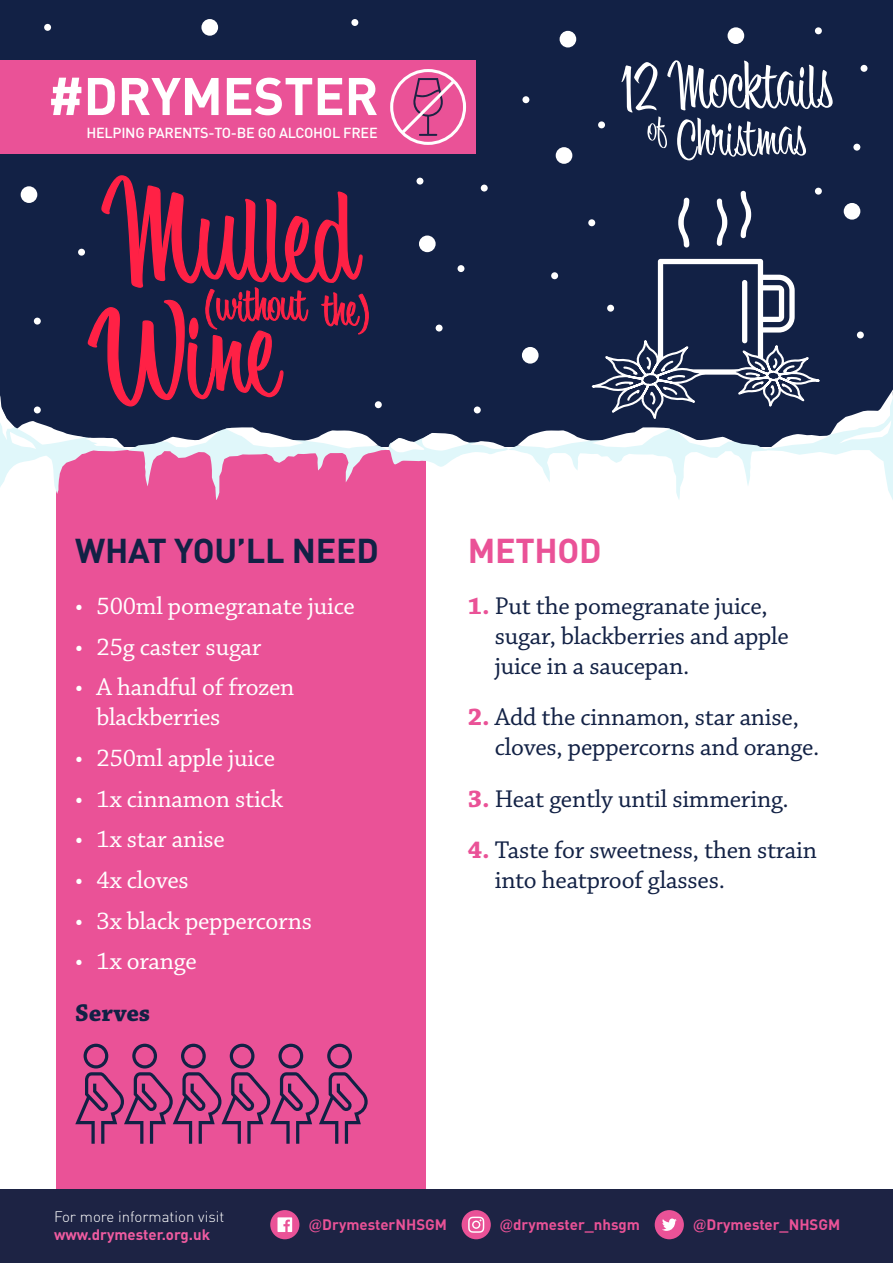
<style>
.page{position:relative;width:893px;height:1263px;background:#fff}
.page>*{position:absolute;margin:0;border:0;box-sizing:border-box;transform-origin:0 0}
.t1{font:700 34.05px "DIN";letter-spacing:-.01em;color:#122145}
.t2{font:700 34.05px "DIN";letter-spacing:-.01em;color:#ea5297}
.t3{font:25.5px/30px "Chaparral Pro";letter-spacing:-.01em;color:#122145}
.t4{font:25.5px/30px "Chaparral Pro";letter-spacing:-.01em;color:#fff}
.t5{font:700 25.5px "Chaparral Pro";letter-spacing:-.01em;color:#122145}
.t6{font:700 15px "DIN";color:#ea5297}
.t7{font:300 15px "DIN";color:#fff}
.t8{font:700 15px "DIN";color:#f05ca1}
.t9{font:500 14.4px "DIN";letter-spacing:-.02em;color:#fff}
.s1{font-weight:700;color:#ea5297}
.s2{font-family:"Charter"}
</style>
<div class="page">
<div style="left:56px;top:450px;width:369px;height:759px;background:#ea5297"></div>
<div style="left:0;top:0;width:893px;height:446px;background:#122145"></div>
<div style="left:0;top:60px;width:476px;height:94px;background:#ea5297"></div>
<svg style="left:51px;top:78px;width:30px;height:37px"></svg>
<svg style="left:88px;top:78px;width:27px;height:37px"></svg>
<svg style="left:122px;top:78px;width:97px;height:37px"></svg>
<svg style="left:227px;top:78px;width:85px;height:37px"></svg>
<svg style="left:318px;top:78px;width:24px;height:37px"></svg>
<svg style="left:349px;top:78px;width:28px;height:37px"></svg>
<div style="left:390px;top:69px;width:76px;height:76px;border:3px solid #fff;border-radius:50%"></div>
<svg style="left:398px;top:77px;width:60px;height:60px"></svg>
<svg style="left:621px;top:60px;width:212px;height:89px"></svg>
<div style="left:815px;top:27px;width:7px;height:7px;background:#fff;border-radius:50%"></div>
<div style="left:522px;top:96px;width:7px;height:7px;background:#fff;border-radius:50%"></div>
<div style="left:598px;top:121px;width:7px;height:7px;background:#fff;border-radius:50%"></div>
<div style="left:560px;top:31px;width:16px;height:16px;background:#fff;border-radius:50%"></div>
<div style="left:556px;top:147px;width:16px;height:17px;background:#fff;border-radius:50%"></div>
<div style="left:728px;top:27px;width:16px;height:17px;background:#fff;border-radius:50%"></div>
<div style="left:860px;top:65px;width:7px;height:7px;background:#fff;border-radius:50%"></div>
<div style="left:44px;top:24px;width:7px;height:7px;background:#fff;border-radius:50%"></div>
<div style="left:351px;top:19px;width:7px;height:7px;background:#fff;border-radius:50%"></div>
<div style="left:201px;top:19px;width:17px;height:17px;background:#fff;border-radius:50%"></div>
<svg style="left:0;top:175px;width:893px;height:335px"></svg>
<svg style="left:672px;top:107px;width:215px;height:403px"></svg>
<svg style="left:75px;top:1044px;width:293px;height:100px"></svg>
<div style="left:0;top:1190px;width:893px;height:73px;background:#1d2344"></div>
<div style="left:270px;top:1210px;width:29px;height:29px;background:#ea5297;border-radius:50%"></div>
<svg style="left:277px;top:1217px;width:15px;height:15px"></svg>
<div style="left:462px;top:1210px;width:29px;height:29px;background:#ea5297;border-radius:50%"></div>
<svg style="left:468px;top:1216px;width:16px;height:17px"></svg>
<div style="left:655px;top:1210px;width:29px;height:29px;background:#ea5297;border-radius:50%"></div>
<svg style="left:662px;top:1218px;width:15px;height:13px"></svg>
<p class="t9" style="left:86px;top:123px;width:293px">HELPING PARENTS-TO-BE GO ALCOHOL FREE</p>
<h1 class="t1" style="left:75px;top:528px;width:305px">WHAT YOU’LL NEED</h1>
<p class="t4" style="left:75px;top:592px;width:281px">• 500ml pomegranate juice</p>
<p class="t4" style="left:75px;top:633px;width:188px">• 25g caster sugar</p>
<p class="t4" style="left:97px;top:673px;width:199px;text-indent:-21px">• A handful of frozen blackberries</p>
<p class="t4" style="left:75px;top:744px;width:201px">• 250ml apple juice</p>
<p class="t4" style="left:75px;top:785px;width:209px">• 1x cinnamon stick</p>
<p class="t4" style="left:75px;top:825px;width:151px">• 1x star anise</p>
<p class="t4" style="left:75px;top:866px;width:115px">• 4x cloves</p>
<p class="t4" style="left:75px;top:906px;width:238px">• 3x black peppercorns</p>
<p class="t4" style="left:75px;top:947px;width:123px">• 1x orange</p>
<p class="t5" style="left:75px;top:997px;width:77px">Serves</p>
<h1 class="t2" style="left:468px;top:528px;width:135px">METHOD</h1>
<p class="t3" style="left:495px;top:592px;width:296px;text-indent:-27px"><span class="s1">1.</span> Put the pomegranate juice, sugar, blackberries and apple juice in a saucepan.</p>
<p class="t3" style="left:495px;top:703px;width:326px;text-indent:-27px"><span class="s1">2.</span> Add the cinnamon, star anise, cloves, peppercorns and orange.</p>
<p class="t3" style="left:468px;top:785px;width:322px"><span class="s1">3.</span> Heat gently until simmering.</p>
<p class="t3" style="left:495px;top:836px;width:324px;text-indent:-27px"><span class="s1">4.</span> Taste for sweetness, then strain into heatproof glasses.</p>
<p class="t7" style="left:54px;top:1207px;width:172px">For more information visit</p>
<p class="t8" style="left:54px;top:1225px;width:158px">www.drymester.org.uk</p>
<p class="t6" style="left:309px;top:1215px;width:140px"><span class="s2">@</span>DrymesterNHSGM</p>
<p class="t6" style="left:499px;top:1215px;width:142px"><span class="s2">@</span>drymester_nhsgm</p>
<p class="t6" style="left:693px;top:1215px;width:149px"><span class="s2">@</span>Drymester_NHSGM</p>
</div>
